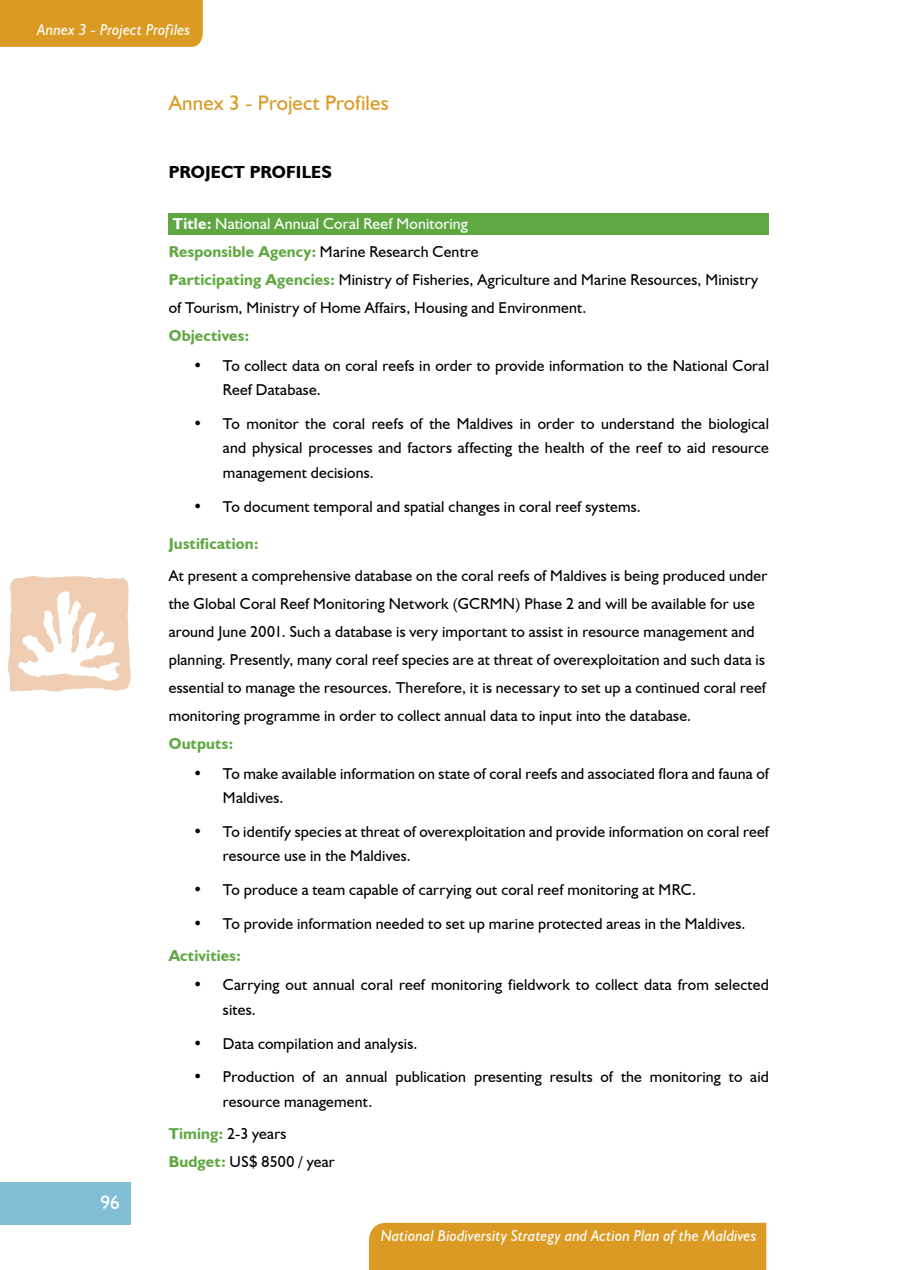
<style>
.page{position:relative;width:898px;height:1270px;background:#fff}
.page>*{position:absolute;margin:0;border:0;box-sizing:border-box;transform-origin:0 0}
.t1{font:21px "Humanist 521 BT";letter-spacing:.005em;color:#da9a23}
.t2{font:19.25px "Humanist 521 BT";color:#fff}
.t3{font:700 17.5px "Humanist 521 BT";letter-spacing:.005em;color:#000}
.annex_indent{font:15.75px/24.5px "Humanist 521 BT";letter-spacing:.01em;color:#000}
.t4{font:italic 15.75px "Humanist 521 BT";letter-spacing:.005em;color:#fff}
.annex_indent-2{font:700 15.75px "Humanist 521 BT";letter-spacing:.015em;color:#5fa841}
.t5{font:15.75px "Humanist 521 BT";letter-spacing:.01em;color:#fff}
.s1{font-weight:700}
.s2{font-weight:700;color:#5fa841}
</style>
<div class="page">
<div style="left:369px;top:1223px;width:397px;height:47px;background:#da9a23"></div>
<div style="left:0;top:1182px;width:131px;height:43px;background:#82bed5"></div>
<div style="left:169px;top:213px;width:600px;height:22px;background:#5fa841"></div>
<div style="left:0;top:0;width:203px;height:47px;background:#da9a23"></div>
<svg style="left:8px;top:576px;width:123px;height:115px"></svg>
<p class="t4" style="left:37px;top:20px;width:155px">Annex 3 - Project Profiles</p>
<p class="t1" style="left:169px;top:90px;width:221px">Annex 3 - Project Profiles</p>
<p class="t2" style="left:101px;top:1191px;width:21px">96</p>
<p class="t3" style="left:169px;top:161px;width:165px">PROJECT PROFILES</p>
<p class="t5" style="left:173px;top:214px;width:296px"><span class="s1">Title:</span> National Annual Coral Reef Monitoring</p>
<p class="annex_indent" style="left:169px;top:239px;width:311px"><span class="s2">Responsible Agency:</span> Marine Research Centre</p>
<p class="annex_indent" style="left:169px;top:265px;width:591px;line-height:28px"><span class="s2">Participating Agencies:</span> Ministry of Fisheries, Agriculture and Marine Resources, Ministry of Tourism, Ministry of Home Affairs, Housing and Environment.</p>
<p class="annex_indent-2" style="left:169px;top:326px;width:82px">Objectives:</p>
<p class="annex_indent" style="left:223px;top:353px;width:547px;text-indent:-30px">• To collect data on coral reefs in order to provide information to the National Coral<br>Reef Database.</p>
<p class="annex_indent" style="left:223px;top:411px;width:547px;text-align:justify;text-indent:-30px">• To monitor the coral reefs of the Maldives in order to understand the biological and physical processes and factors affecting the health of the reef to aid resource management decisions.</p>
<p class="annex_indent" style="left:193px;top:494px;width:449px">• To document temporal and spatial changes in coral reef systems.</p>
<p class="annex_indent-2" style="left:169px;top:534px;width:91px">Justification:</p>
<p class="annex_indent" style="left:169px;top:561px;width:600px;line-height:28px">At present a comprehensive database on the coral reefs of Maldives is being produced under the Global Coral Reef Monitoring Network (GCRMN) Phase 2 and will be available for use around June 2001. Such a database is very important to assist in resource management and planning. Presently, many coral reef species are at threat of overexploitation and such data is essential to manage the resources. Therefore, it is necessary to set up a continued coral reef monitoring programme in order to collect annual data to input into the database.</p>
<p class="annex_indent-2" style="left:169px;top:734px;width:66px">Outputs:</p>
<p class="annex_indent" style="left:223px;top:761px;width:547px;text-indent:-30px">• To make available information on state of coral reefs and associated flora and fauna of<br>Maldives.</p>
<p class="annex_indent" style="left:223px;top:819px;width:547px;text-indent:-30px">• To identify species at threat of overexploitation and provide information on coral reef resource use in the Maldives.</p>
<p class="annex_indent" style="left:193px;top:877px;width:504px">• To produce a team capable of carrying out coral reef monitoring at MRC.</p>
<p class="annex_indent" style="left:193px;top:911px;width:554px">• To provide information needed to set up marine protected areas in the Maldives.</p>
<p class="annex_indent-2" style="left:169px;top:945px;width:74px">Activities:</p>
<p class="annex_indent" style="left:223px;top:972px;width:547px;text-indent:-30px">• Carrying out annual coral reef monitoring fieldwork to collect data from selected sites.</p>
<p class="annex_indent" style="left:193px;top:1031px;width:226px">• Data compilation and analysis.</p>
<p class="annex_indent" style="left:223px;top:1064px;width:547px;text-indent:-30px">• Production of an annual publication presenting results of the monitoring to aid resource management.</p>
<p class="annex_indent" style="left:169px;top:1121px;width:119px"><span class="s2">Timing:</span> 2-3 years</p>
<p class="annex_indent" style="left:169px;top:1149px;width:168px"><span class="s2">Budget:</span> US$ 8500 / year</p>
<p class="t4" style="left:381px;top:1226px;width:377px">National Biodiversity Strategy and Action Plan of the Maldives</p>
</div>
